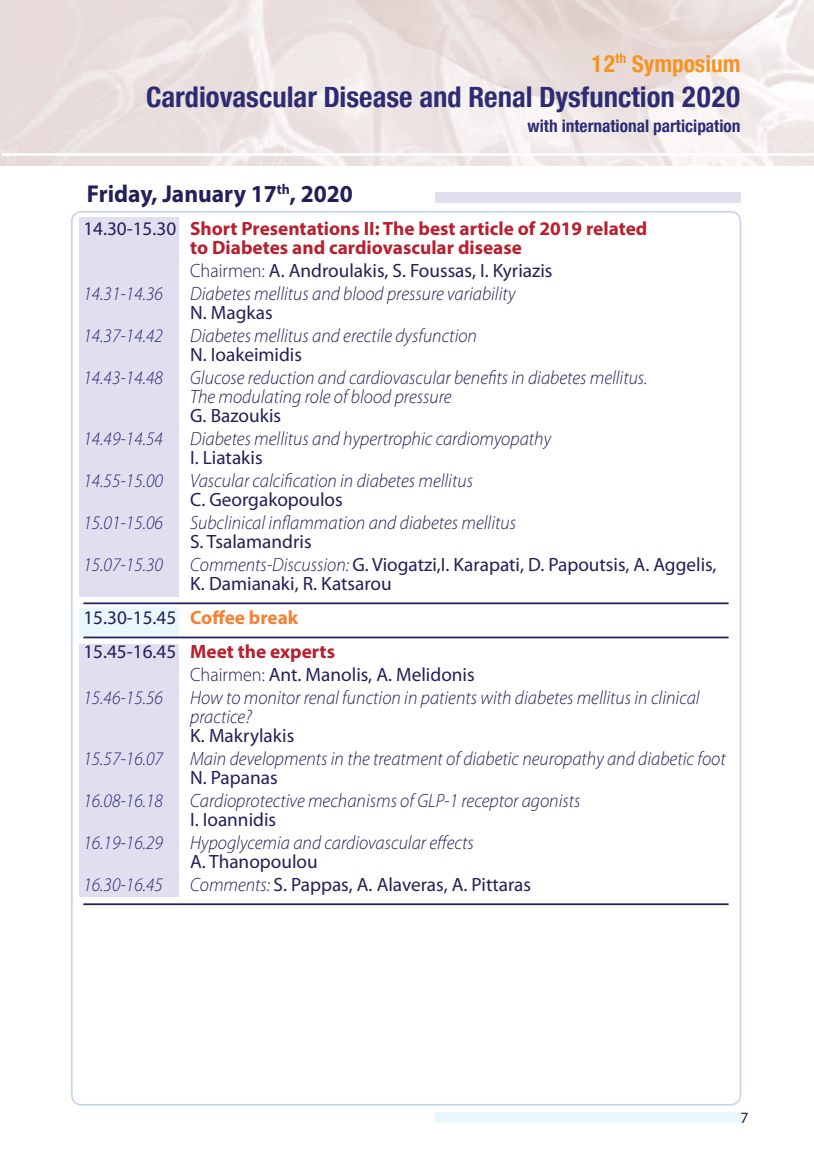
<style>
.page{position:relative;width:814px;height:1166px;background:#fff}
.page>*{position:absolute;margin:0;border:0;box-sizing:border-box;transform-origin:0 0}
.t1{font:700 condensed 30.62px "Helvetica Neue Greek";color:#2d2b74}
.t2{font:700 condensed 25.03px "Helvetica Neue Greek";color:#f79421}
.t3{font:700 24.5px "Myriad Pro";color:#231f59;scale:.96 1}
.t4{font:italic 300 19.25px/19.2px "Myriad Pro";color:#231f59;scale:.95 1}
.t5{font:19.25px/19.2px "Myriad Pro";color:#231f59}
.t6{font:italic 300 19.25px "Myriad Pro";color:#2d2b74;scale:.95 1}
.t7{font:700 19.25px/19.2px "Myriad Pro";color:#b7202e}
.t8{font:700 condensed 18.55px "Helvetica Neue Greek";color:#2d2b74}
.t9{font:15.75px "Myriad Pro";color:#231f59}
.s1{font-weight:400;color:#231f59}
.s2{font-weight:300}
.s3{font-weight:300;font-style:italic}
.s4{font-weight:700;color:#f58232}
.s5{font-weight:700;color:#b7202e}
</style>
<div class="page">
<div style="left:435px;top:192px;width:305px;height:10px;background:#e0deef"></div>
<div style="left:435px;top:1112px;width:305px;height:10px;background:#e9f7fe"></div>
<div style="left:80px;top:607px;width:99px;height:29px;background:#e9f7fe"></div>
<div style="left:80px;top:644px;width:99px;height:252px;background:#e0deef"></div>
<div style="left:80px;top:217px;width:99px;height:380px;background:#e0deef"></div>
<hr style="left:83px;top:602px;width:645px;height:2px;background:#231f59">
<hr style="left:83px;top:636px;width:645px;height:2px;background:#231f59">
<hr style="left:83px;top:903px;width:645px;height:2px;background:#231f59">
<h2 class="t2" style="left:591px;top:50px;width:151px">12<sup>th</sup> Symposium</h2>
<h1 class="t1" style="left:146px;top:81px;width:596px">Cardiovascular Disease and Renal Dysfunction 2020</h1>
<p class="t8" style="left:527px;top:116px;width:214px">with international participation</p>
<p class="t3" style="left:87px;top:178px;width:279px">Friday, January 17<sup>th</sup>, 2020</p>
<p class="t7" style="left:190px;top:218px;width:458px;text-indent:-107px"><span class="s1">14.30-15.30</span> Short Presentations II: The best article of 2019 related to Diabetes and cardiovascular disease</p>
<p class="t5" style="left:190px;top:260px;width:364px"><span class="s2">Chairmen:</span> A. Androulakis, S. Foussas, I. Kyriazis</p>
<p class="t6" style="left:83px;top:282px;width:85px">14.31-14.36</p>
<p class="t4" style="left:190px;top:283px;width:344px">Diabetes mellitus and blood pressure variability</p>
<p class="t5" style="left:190px;top:302px;width:84px">N. Magkas</p>
<p class="t6" style="left:83px;top:324px;width:85px">14.37-14.42</p>
<p class="t4" style="left:190px;top:325px;width:303px">Diabetes mellitus and erectile dysfunction</p>
<p class="t5" style="left:190px;top:344px;width:113px">N. Ioakeimidis</p>
<p class="t6" style="left:83px;top:366px;width:85px">14.43-14.48</p>
<p class="t4" style="left:190px;top:367px;width:483px">Glucose reduction and cardiovascular benefits in diabetes mellitus.<br>The modulating role of blood pressure</p>
<p class="t5" style="left:190px;top:406px;width:92px">G. Bazoukis</p>
<p class="t6" style="left:83px;top:427px;width:85px">14.49-14.54</p>
<p class="t4" style="left:190px;top:429px;width:381px">Diabetes mellitus and hypertrophic cardiomyopathy</p>
<p class="t5" style="left:190px;top:448px;width:74px">I. Liatakis</p>
<p class="t6" style="left:83px;top:469px;width:85px">14.55-15.00</p>
<p class="t4" style="left:190px;top:471px;width:299px">Vascular calcification in diabetes mellitus</p>
<p class="t5" style="left:190px;top:490px;width:154px">C. Georgakopoulos</p>
<p class="t6" style="left:83px;top:511px;width:85px">15.01-15.06</p>
<p class="t4" style="left:190px;top:513px;width:344px">Subclinical inflammation and diabetes mellitus</p>
<p class="t5" style="left:190px;top:532px;width:123px">S. Tsalamandris</p>
<p class="t6" style="left:83px;top:553px;width:85px">15.07-15.30</p>
<p class="t5" style="left:190px;top:554px;width:528px"><span class="s3">Comments-Discussion:</span> G. Viogatzi,I. Karapati, D. Papoutsis, A. Aggelis,<br>K. Damianaki, R. Katsarou</p>
<p class="t5" style="left:83px;top:600px;width:253px;line-height:34.1px">15.30-15.45 <span class="s4">Coffee break<br></span>15.45-16.45 <span class="s5">Meet the experts</span></p>
<p class="t5" style="left:190px;top:665px;width:286px"><span class="s2">Chairmen:</span> Ant. Manolis, A. Melidonis</p>
<p class="t6" style="left:83px;top:686px;width:85px">15.46-15.56</p>
<p class="t4" style="left:190px;top:687px;width:538px">How to monitor renal function in patients with diabetes mellitus in clinical practice?</p>
<p class="t5" style="left:190px;top:726px;width:106px">K. Makrylakis</p>
<p class="t6" style="left:83px;top:747px;width:85px">15.57-16.07</p>
<p class="t4" style="left:190px;top:749px;width:565px">Main developments in the treatment of diabetic neuropathy and diabetic foot</p>
<p class="t5" style="left:190px;top:768px;width:89px">N. Papanas</p>
<p class="t6" style="left:83px;top:789px;width:85px">16.08-16.18</p>
<p class="t4" style="left:190px;top:791px;width:412px">Cardioprotective mechanisms of GLP-1 receptor agonists</p>
<p class="t5" style="left:190px;top:810px;width:87px">I. Ioannidis</p>
<p class="t6" style="left:83px;top:831px;width:85px">16.19-16.29</p>
<p class="t4" style="left:190px;top:833px;width:300px">Hypoglycemia and cardiovascular effects</p>
<p class="t5" style="left:190px;top:852px;width:129px">A. Thanopoulou</p>
<p class="t6" style="left:83px;top:873px;width:85px">16.30-16.45</p>
<p class="t5" style="left:190px;top:874px;width:342px"><span class="s3">Comments:</span> S. Pappas, A. Alaveras, A. Pittaras</p>
<p class="t9" style="left:740px;top:1107px;width:10px">7</p>
</div>
